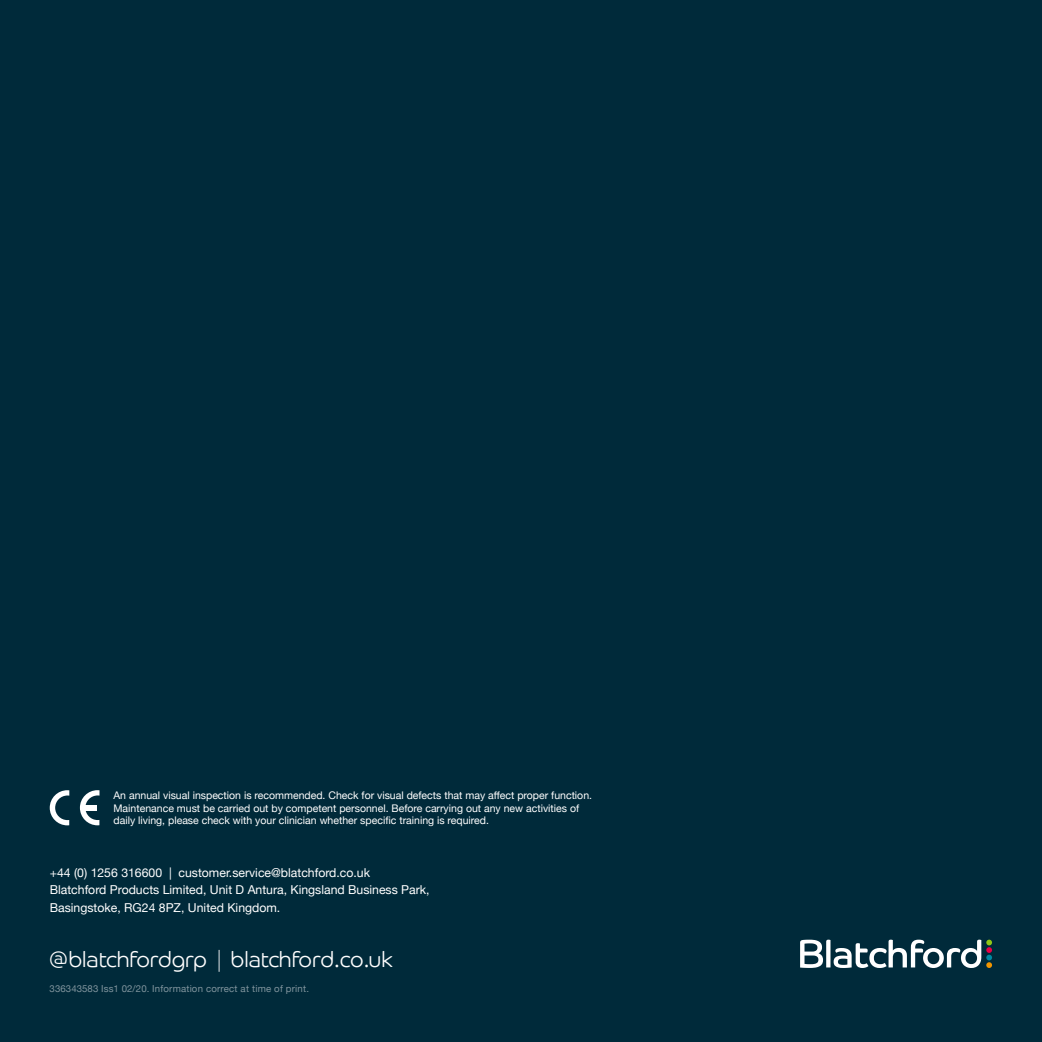
<style>
.page{position:relative;width:1042px;height:1042px;background:#002a3a}
.page>*{position:absolute;margin:0;border:0;box-sizing:border-box;transform-origin:0 0}
.t1{font:300 21.88px "Co Headline";color:#fff}
.t2{font:12.25px/17.5px "Helvetica Neue";color:#fff}
.t3{font:10.5px/12.6px "Helvetica Neue";color:#fff}
.t4{font:9.62px "Helvetica Neue";letter-spacing:.02em;color:#80949d}
.s1{font-family:"Helvetica Neue";font-weight:100}
</style>
<div class="page">
<svg style="left:50px;top:790px;width:19px;height:35px"></svg>
<svg style="left:80px;top:790px;width:19px;height:35px"></svg>
<div style="left:82px;top:805px;width:14px;height:5px;background:#fff"></div>
<svg style="left:800px;top:939px;width:192px;height:29px"></svg>
<p class="t3" style="left:113px;top:789px;width:480px">An annual visual inspection is recommended. Check for visual defects that may affect proper function.<br>Maintenance must be carried out by competent personnel. Before carrying out any new activities of daily living, please check with your clinician whether specific training is required.</p>
<p class="t2" style="left:50px;top:864px;width:381px">+44 (0) 1256 316600 | customer.service@blatchford.co.uk<br>Blatchford Products Limited, Unit D Antura, Kingsland Business Park,<br>Basingstoke, RG24 8PZ, United Kingdom.</p>
<h1 class="t1" style="left:50px;top:947px;width:344px"><sup>@</sup>blatchfordgrp <span class="s1">|</span> blatchford.co.uk</h1>
<p class="t4" style="left:50px;top:981px;width:261px">336343583 Iss1 02/20. Information correct at time of print.</p>
</div>
